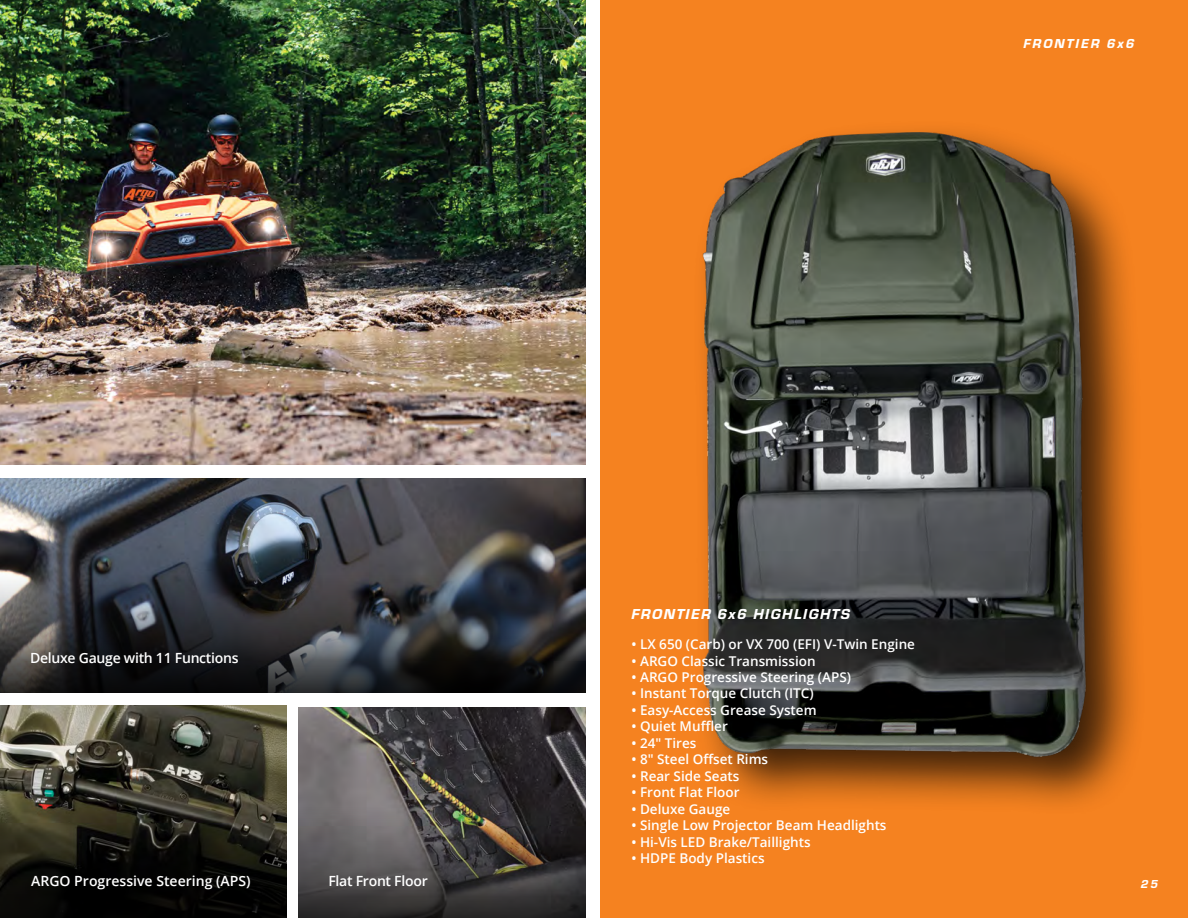
<style>
.page{position:relative;width:1188px;height:918px;background:#fff}
.page>*{position:absolute;margin:0;border:0;box-sizing:border-box;transform-origin:0 0}
.t1{font:15px "Eurostile Hea Ita";letter-spacing:.1em;color:#fff}
.t2{font:600 14.1px "Open Sans";letter-spacing:-.02em;color:#fff}
.t3{font:600 14.1px "Open Sans";color:#fff}
.t4{font:600 13.5px "Open Sans";color:#fff}
.t5{font:13.5px "Eurostile Hea Ita";letter-spacing:.15em;color:#fff}
.t6{font:12px "Eurostile Hea Ita";color:#fff}
</style>
<div class="page">
<div style="left:600px;top:0;width:588px;height:918px;background:#f58220"></div>
<img style="left:702px;top:130px;width:434px;height:675px">
<svg style="left:299px;top:707px;width:286px;height:211px;background:#494645"></svg>
<svg style="left:0;top:706px;width:286px;height:212px;background:#333127"></svg>
<svg style="left:0;top:478px;width:585px;height:214px;background:#3b3e43"></svg>
<img style="left:0;top:0;width:585px;height:465px">
<p class="t5" style="left:1023px;top:34px;width:113px">FRONTIER 6x6</p>
<p class="t2" style="left:30px;top:648px;width:210px">Deluxe Gauge with 11 Functions</p>
<p class="t3" style="left:31px;top:872px;width:221px">ARGO Progressive Steering (APS)</p>
<p class="t2" style="left:328px;top:872px;width:101px">Flat Front Floor</p>
<p class="t1" style="left:632px;top:603px;width:220px">FRONTIER 6x6 HIGHLIGHTS</p>
<p class="t4" style="left:632px;top:635px;width:285px">• LX 650 (Carb) or VX 700 (EFI) V-Twin Engine</p>
<p class="t4" style="left:632px;top:651px;width:186px">• ARGO Classic Transmission</p>
<p class="t4" style="left:632px;top:668px;width:221px">• ARGO Progressive Steering (APS)</p>
<p class="t4" style="left:632px;top:684px;width:184px">• Instant Torque Clutch (ITC)</p>
<p class="t4" style="left:632px;top:701px;width:187px">• Easy-Access Grease System</p>
<p class="t4" style="left:632px;top:717px;width:98px">• Quiet Muffler</p>
<p class="t4" style="left:632px;top:734px;width:66px">• 24" Tires</p>
<p class="t4" style="left:632px;top:750px;width:138px">• 8" Steel Offset Rims</p>
<p class="t4" style="left:632px;top:767px;width:109px">• Rear Side Seats</p>
<p class="t4" style="left:632px;top:783px;width:110px">• Front Flat Floor</p>
<p class="t4" style="left:632px;top:800px;width:100px">• Deluxe Gauge</p>
<p class="t4" style="left:632px;top:816px;width:257px">• Single Low Projector Beam Headlights</p>
<p class="t4" style="left:632px;top:833px;width:181px">• Hi-Vis LED Brake/Taillights</p>
<p class="t4" style="left:632px;top:849px;width:135px">• HDPE Body Plastics</p>
<p class="t6" style="left:1141px;top:876px;width:19px">25</p>
</div>
